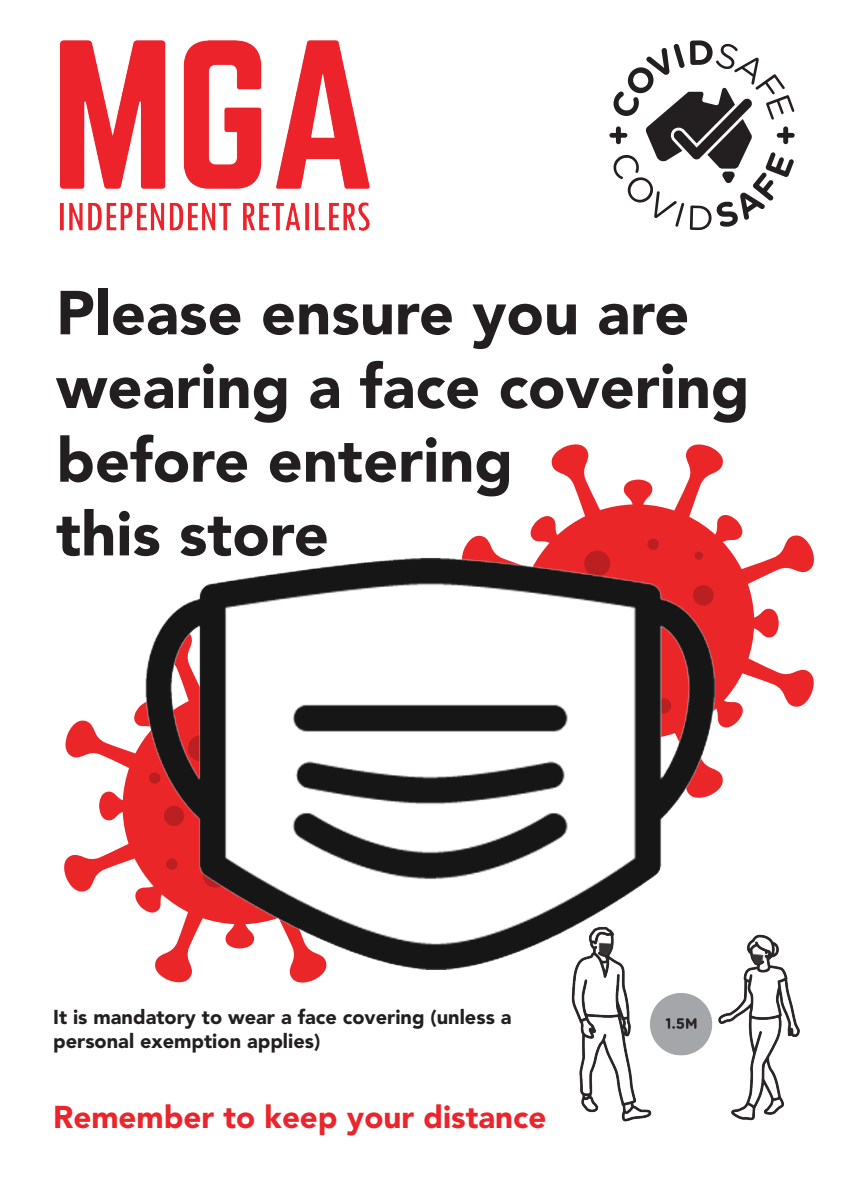
<style>
.page{position:relative;width:842px;height:1191px;background:#fff}
.page>*{position:absolute;margin:0;border:0;box-sizing:border-box;transform-origin:0 0}
.t1{font:900 61.4px/73.7px "Avenir LT Std";color:#231f20}
.t2{font:900 31.3px "Avenir LT Std";color:#ea252b}
.t3{font:900 20px/24px "Avenir LT Std";color:#231f20}
</style>
<div class="page">
<svg style="left:609px;top:40px;width:186px;height:190px"></svg>
<img style="left:60px;top:40px;width:309px;height:190px">
<svg style="left:552px;top:444px;width:262px;height:281px"></svg>
<svg style="left:64px;top:720px;width:62px;height:172px"></svg>
<img style="left:126px;top:459px;width:607px;height:524px">
<img style="left:507px;top:907px;width:293px;height:215px">
<p class="t1" style="left:56px;top:276px;width:635px">Please ensure you are</p>
<p class="t1" style="left:56px;top:349px;width:695px">wearing a face covering</p>
<p class="t1" style="left:56px;top:423px;width:458px">before entering this store</p>
<p class="t3" style="left:53px;top:1005px;width:460px">It is mandatory to wear a face covering (unless a personal exemption applies)</p>
<p class="t2" style="left:53px;top:1097px;width:495px">Remember to keep your distance</p>
</div>
